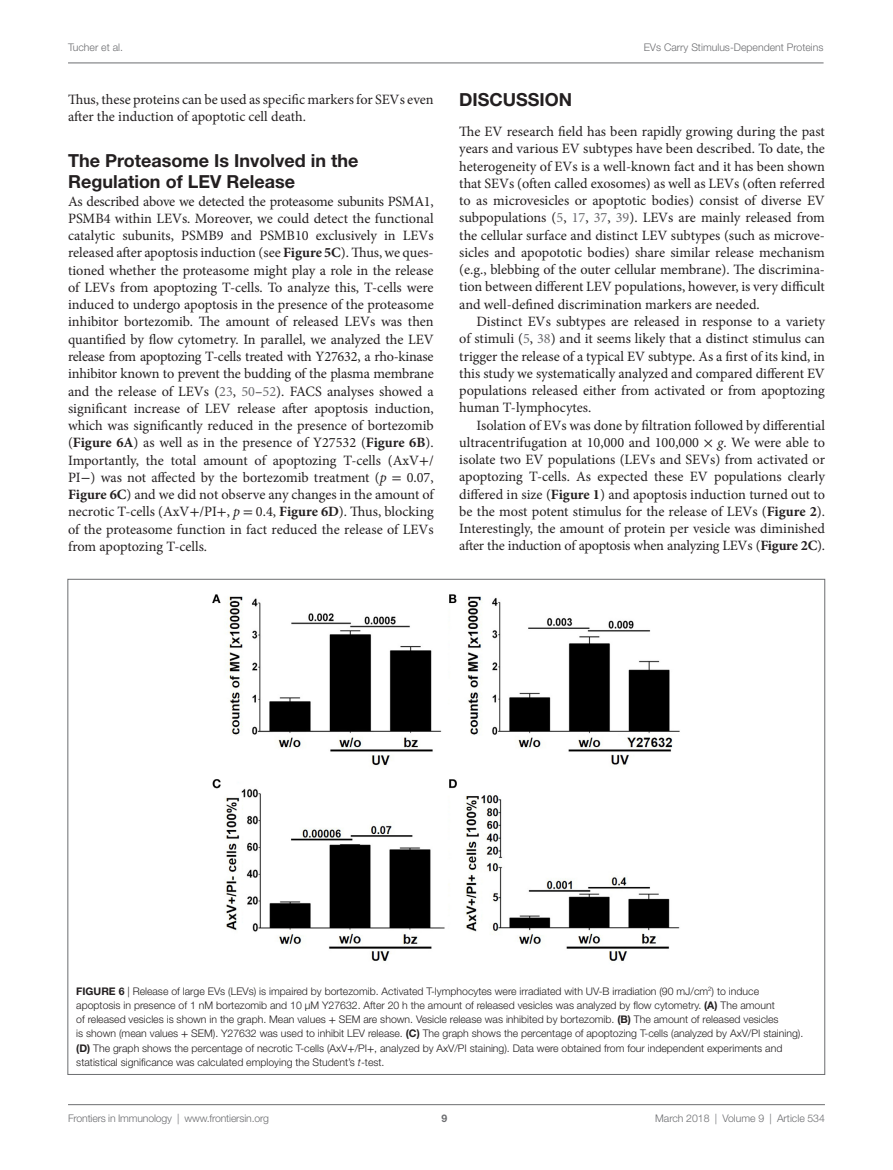
<style>
.page{position:relative;width:893px;height:1170px;background:#fff}
.page>*{position:absolute;margin:0;border:0;box-sizing:border-box;transform-origin:0 0}
.t1{font:700 18px/21px "Helvetica Neue LT Std";color:#231f20}
.t2{font:14.25px/17.2px "Minion Pro";letter-spacing:-.005em;color:#231f20;text-align:justify}
.t3{font:300 10.5px/14.2px "Helvetica Neue LT Std";color:#231f20}
.t4{font:300 10.5px "Helvetica Neue LT Std";color:#6c6d70}
.t5{font:700 10.5px "Helvetica Neue LT Std";color:#6c6d70}
.s1{font-weight:700}
.s2{color:#6c6d70}
.s3{font-family:"STIX General"}
.s4{font-style:italic}
.s5{font-family:"STIX General";font-weight:400}
</style>
<div class="page">
<img style="left:212px;top:594px;width:468px;height:367px">
<hr style="left:68px;top:1104px;width:757px;height:1px;background:#6c6d70">
<hr style="left:68px;top:63px;width:755px;height:1px;background:#6c6d70">
<p class="t4" style="left:68px;top:41px;width:57px">Tucher et al.</p>
<p class="t4" style="left:644px;top:41px;width:181px">EVs Carry Stimulus-Dependent Proteins</p>
<p class="t2" style="left:68px;top:90px;width:367px">Thus, these proteins can be used as specific markers for SEVs even after the induction of apoptotic cell death.</p>
<p class="t1" style="left:68px;top:150px;width:292px">The Proteasome Is Involved in the<br>Regulation of LEV Release</p>
<p class="t2" style="left:68px;top:192px;width:367px">As described above we detected the proteasome subunits PSMA1, PSMB4 within LEVs. Moreover, we could detect the functional catalytic subunits, PSMB9 and PSMB10 exclusively in LEVs released after apoptosis induction (see <span class="s1">Figure 5C</span>). Thus, we ques&shy;tioned whether the proteasome might play a role in the release of LEVs from apoptozing T-cells. To analyze this, T-cells were induced to undergo apoptosis in the presence of the proteasome inhibitor bortezomib. The amount of released LEVs was then quantified by flow cytometry. In parallel, we analyzed the LEV release from apoptozing T-cells treated with Y27632, a rho-kinase inhibitor known to prevent the budding of the plasma membrane and the release of LEVs (<span class="s2">23</span>, <span class="s2">50</span>–<span class="s2">52</span>). FACS analyses showed a significant increase of LEV release after apoptosis induction, which was significantly reduced in the presence of bortezomib (<span class="s1">Figure 6A</span>) as well as in the presence of Y27532 (<span class="s1">Figure 6B</span>).<br>Importantly, the total amount of apoptozing T-cells (AxV<span class="s3">+</span>/ PI<span class="s3">−</span>) was not affected by the bortezomib treatment (<span class="s4">p</span> <span class="s3">=</span> 0.07, <span class="s1">Figure 6C</span>) and we did not observe any changes in the amount of necrotic T-cells (AxV<span class="s3">+</span>/PI<span class="s3">+</span>, <span class="s4">p</span> <span class="s3">=</span> 0.4, <span class="s1">Figure 6D</span>). Thus, blocking of the proteasome function in fact reduced the release of LEVs from apoptozing T-cells.</p>
<p class="t1" style="left:459px;top:89px;width:112px">DISCUSSION</p>
<p class="t2" style="left:459px;top:123px;width:367px">The EV research field has been rapidly growing during the past years and various EV subtypes have been described. To date, the heterogeneity of EVs is a well-known fact and it has been shown that SEVs (often called exosomes) as well as LEVs (often referred to as microvesicles or apoptotic bodies) consist of diverse EV subpopulations (<span class="s2">5</span>, <span class="s2">17</span>, <span class="s2">37</span>, <span class="s2">39</span>). LEVs are mainly released from the cellular surface and distinct LEV subtypes (such as microve&shy;sicles and apopototic bodies) share similar release mechanism (e.g., blebbing of the outer cellular membrane). The discrimina&shy;tion between different LEV populations, however, is very difficult and well-defined discrimination markers are needed.</p>
<p class="t2" style="left:459px;top:313px;width:367px;text-indent:17px">Distinct EVs subtypes are released in response to a variety of stimuli (<span class="s2">5</span>, <span class="s2">38</span>) and it seems likely that a distinct stimulus can trigger the release of a typical EV subtype. As a first of its kind, in this study we systematically analyzed and compared different EV populations released either from activated or from apoptozing human T-lymphocytes.</p>
<p class="t2" style="left:459px;top:416px;width:367px;text-indent:17px">Isolation of EVs was done by filtration followed by differential ultracentrifugation at 10,000 and 100,000 <span class="s3">×</span> <span class="s4">g</span>. We were able to isolate two EV populations (LEVs and SEVs) from activated or apoptozing T-cells. As expected these EV populations clearly differed in size (<span class="s1">Figure 1</span>) and apoptosis induction turned out to be the most potent stimulus for the release of LEVs (<span class="s1">Figure 2</span>).<br>Interestingly, the amount of protein per vesicle was diminished after the induction of apoptosis when analyzing LEVs (<span class="s1">Figure 2C</span>).</p>
<p class="t3" style="left:76px;top:983px;width:729px"><span class="s1">Figure 6</span> | Release of large EVs (LEVs) is impaired by bortezomib. Activated T-lymphocytes were irradiated with UV-B irradiation (90 mJ/cm<sup>2</sup>) to induce apoptosis in presence of 1 nM bortezomib and 10 µM Y27632. After 20 h the amount of released vesicles was analyzed by flow cytometry. <span class="s1">(A)</span> The amount<br>of released vesicles is shown in the graph. Mean values <span class="s5">+</span> SEM are shown. Vesicle release was inhibited by bortezomib. <span class="s1">(B)</span> The amount of released vesicles<br>is shown (mean values <span class="s5">+</span> SEM). Y27632 was used to inhibit LEV release. <span class="s1">(C)</span> The graph shows the percentage of apoptozing T-cells (analyzed by AxV/PI staining). <span class="s1">(D)</span> The graph shows the percentage of necrotic T-cells (AxV<span class="s5">+</span>/PI<span class="s5">+</span>, analyzed by AxV/PI staining). Data were obtained from four independent experiments and statistical significance was calculated employing the Student’s <span class="s4">t</span>-test.</p>
<p class="t4" style="left:68px;top:1111px;width:203px">Frontiers in Immunology | www.frontiersin.org</p>
<p class="t4" style="left:655px;top:1111px;width:171px">March 2018 | Volume 9 | Article 534</p>
<p class="t5" style="left:441px;top:1111px;width:7px">9</p>
</div>
